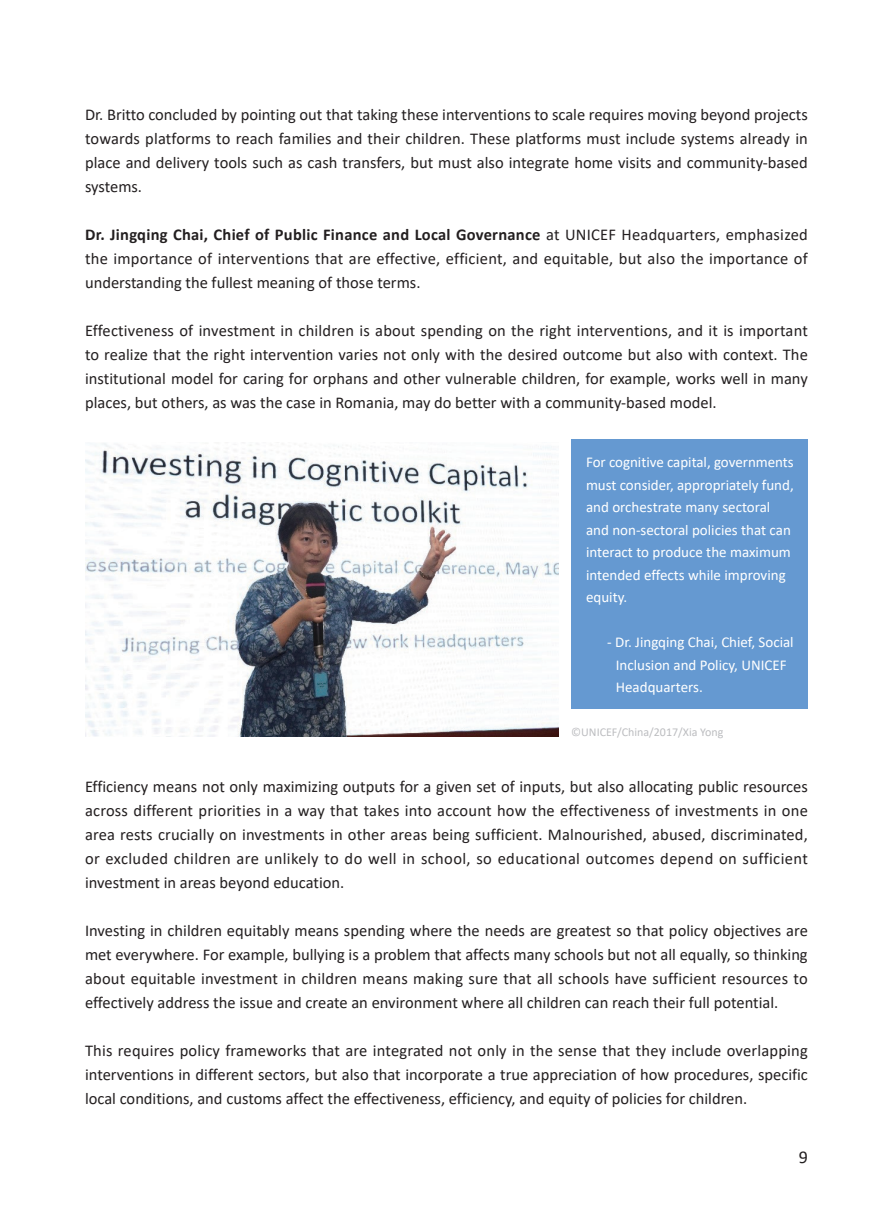
<style>
.page{position:relative;width:893px;height:1212px;background:#fff}
.page>*{position:absolute;margin:0;border:0;box-sizing:border-box;transform-origin:0 0}
.t1{font:18px "Calibri";color:#231f20}
.t2{font:16.5px/24px "Calibri";color:#231f20;text-align:justify}
.t3{font:15px/22.5px "Calibri";color:#fff}
.t4{font:12px "Calibri";color:#bcbdc0}
.s1{font-weight:700}
</style>
<div class="page">
<img style="left:85px;top:443px;width:473px;height:294px">
<div style="left:571px;top:440px;width:237px;height:269px;background:#6599d1"></div>
<p class="t2" style="left:85px;top:102px;width:724px">Dr. Britto concluded by pointing out that taking these interventions to scale requires moving beyond projects towards platforms to reach families and their children. These platforms must include systems already in place and delivery tools such as cash transfers, but must also integrate home visits and community-based systems.</p>
<p class="t2" style="left:85px;top:222px;width:724px"><span class="s1">Dr. Jingqing Chai, Chief of Public Finance and Local Governance</span> at UNICEF Headquarters, emphasized the importance of interventions that are effective, efficient, and equitable, but also the importance of understanding the fullest meaning of those terms.</p>
<p class="t2" style="left:85px;top:318px;width:724px">Effectiveness of investment in children is about spending on the right interventions, and it is important to realize that the right intervention varies not only with the desired outcome but also with context. The institutional model for caring for orphans and other vulnerable children, for example, works well in many places, but others, as was the case in Romania, may do better with a community-based model.</p>
<p class="t3" style="left:586px;top:451px;width:209px">For cognitive capital, governments must consider, appropriately fund, and orchestrate many sectoral and non-sectoral policies that can interact to produce the maximum intended effects while improving equity.</p>
<p class="t3" style="left:616px;top:631px;width:179px;text-indent:-9px">- Dr. Jingqing Chai, Chief, Social<br>Inclusion and Policy, UNICEF<br>Headquarters.</p>
<p class="t4" style="left:571px;top:724px;width:154px">©UNICEF/China/2017/Xia Yong</p>
<p class="t2" style="left:85px;top:774px;width:724px">Efficiency means not only maximizing outputs for a given set of inputs, but also allocating public resources across different priorities in a way that takes into account how the effectiveness of investments in one area rests crucially on investments in other areas being sufficient. Malnourished, abused, discriminated, or excluded children are unlikely to do well in school, so educational outcomes depend on sufficient investment in areas beyond education.</p>
<p class="t2" style="left:85px;top:918px;width:724px">Investing in children equitably means spending where the needs are greatest so that policy objectives are met everywhere. For example, bullying is a problem that affects many schools but not all equally, so thinking about equitable investment in children means making sure that all schools have sufficient resources to effectively address the issue and create an environment where all children can reach their full potential.</p>
<p class="t2" style="left:85px;top:1038px;width:724px">This requires policy frameworks that are integrated not only in the sense that they include overlapping interventions in different sectors, but also that incorporate a true appreciation of how procedures, specific local conditions, and customs affect the effectiveness, efficiency, and equity of policies for children.</p>
<p class="t1" style="left:799px;top:1144px;width:11px">9</p>
</div>
